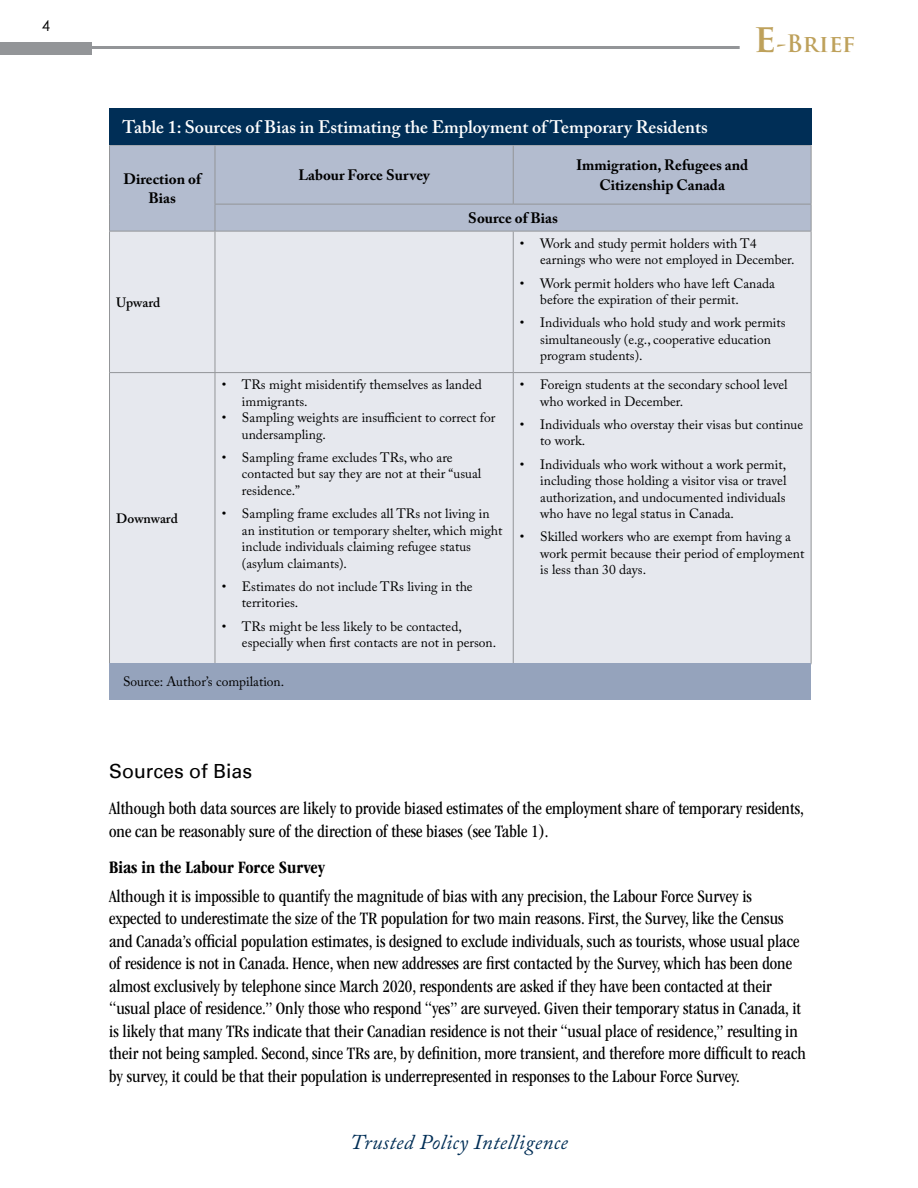
<style>
.page{position:relative;width:918px;height:1188px;background:#fff}
.page>*{position:absolute;margin:0;border:0;box-sizing:border-box;transform-origin:0 0}
.t1{font:700 23.4px "Trajan Pro";color:#bea15b}
.t2{font:italic 21px "Adobe Caslon Pro";letter-spacing:.02em;color:#002e56}
.t3{font:19.5px "Univers";color:#000}
.t4{font:condensed 18px/22.5px "ITC Garamond Std";color:#000}
.t5{font:600 18px "Adobe Caslon Pro";color:#fff}
.t6{font:700 condensed 18px "ITC Garamond Std";color:#000}
.t7{font:700 15px/19.5px "Adobe Caslon Pro";color:#000;text-align:center}
.t8{font:15px "Century Gothic";color:#000}
.t9{font:13.5px/16.5px "Adobe Caslon Pro";color:#000}
.t10{font:600 13.5px "Adobe Caslon Pro";color:#000}
.s1{font-size:38.7px}
</style>
<div class="page">
<div style="left:0;top:42px;width:92px;height:13px;background:#939598"></div>
<hr style="left:87px;top:46px;width:653px;height:3px;background:#939598">
<div style="left:110px;top:146px;width:701px;height:85px;background:#b3bccf"></div>
<div style="left:110px;top:232px;width:701px;height:431px;background:#e6e8ee"></div>
<hr style="left:109px;top:145px;width:106px;height:1px;background:#939598">
<hr style="left:109px;top:145px;width:1px;height:59px;background:#939598">
<hr style="left:215px;top:145px;width:298px;height:1px;background:#939598">
<hr style="left:215px;top:145px;width:1px;height:59px;background:#939598">
<hr style="left:513px;top:145px;width:299px;height:1px;background:#939598">
<hr style="left:513px;top:145px;width:1px;height:59px;background:#939598">
<hr style="left:811px;top:145px;width:1px;height:59px;background:#939598">
<svg style="left:109px;top:204px;width:1px;height:27px"></svg>
<hr style="left:215px;top:204px;width:298px;height:1px;background:#939598">
<svg style="left:215px;top:204px;width:1px;height:27px"></svg>
<hr style="left:513px;top:204px;width:299px;height:1px;background:#939598">
<svg style="left:811px;top:204px;width:1px;height:27px"></svg>
<hr style="left:109px;top:231px;width:106px;height:1px;background:#939598">
<hr style="left:109px;top:231px;width:1px;height:141px;background:#939598">
<hr style="left:215px;top:231px;width:298px;height:1px;background:#939598">
<hr style="left:215px;top:231px;width:1px;height:141px;background:#939598">
<hr style="left:513px;top:231px;width:299px;height:1px;background:#939598">
<hr style="left:513px;top:231px;width:1px;height:141px;background:#939598">
<hr style="left:811px;top:231px;width:1px;height:141px;background:#939598">
<hr style="left:109px;top:372px;width:106px;height:1px;background:#939598">
<hr style="left:109px;top:373px;width:1px;height:290px;background:#939598">
<hr style="left:215px;top:372px;width:298px;height:1px;background:#939598">
<hr style="left:215px;top:373px;width:1px;height:290px;background:#939598">
<hr style="left:513px;top:372px;width:299px;height:1px;background:#939598">
<hr style="left:513px;top:373px;width:1px;height:290px;background:#939598">
<hr style="left:811px;top:373px;width:1px;height:290px;background:#939598">
<hr style="left:109px;top:663px;width:106px;height:1px;background:#939598">
<div style="left:109px;top:108px;width:702px;height:37px;background:#002e56"></div>
<div style="left:110px;top:663px;width:702px;height:37px;background:#95a3bc"></div>
<p class="t8" style="left:42px;top:15px;width:10px">4</p>
<h3 class="t5" style="left:123px;top:116px;width:587px">Table 1: Sources of Bias in Estimating the Employment of Temporary Residents</h3>
<h1 class="t1" style="left:754px;top:29px;width:103px"><span class="s1">e</span>-Brief</h1>
<p class="t7" style="left:124px;top:169px;width:79px">Direction of<br>Bias</p>
<p class="t7" style="left:298px;top:165px;width:133px">Labour Force Survey</p>
<p class="t7" style="left:576px;top:155px;width:174px">Immigration, Refugees and<br>Citizenship Canada</p>
<p class="t7" style="left:468px;top:208px;width:91px">Source of Bias</p>
<p class="t10" style="left:116px;top:294px;width:46px">Upward</p>
<p class="t10" style="left:116px;top:511px;width:63px">Downward</p>
<p class="t9" style="left:242px;top:376px;width:241px;text-indent:-20px">• TRs might misidentify themselves as landed immigrants.</p>
<p class="t9" style="left:242px;top:409px;width:255px;text-indent:-20px">• Sampling weights are insufficient to correct for undersampling.</p>
<p class="t9" style="left:242px;top:449px;width:241px;text-indent:-20px">• Sampling frame excludes TRs, who are contacted but say they are not at their “usual residence.”</p>
<p class="t9" style="left:242px;top:505px;width:262px;text-indent:-20px">• Sampling frame excludes all TRs not living in an institution or temporary shelter, which might include individuals claiming refugee status (asylum claimants).</p>
<p class="t9" style="left:242px;top:578px;width:232px;text-indent:-20px">• Estimates do not include TRs living in the territories.</p>
<p class="t9" style="left:242px;top:618px;width:256px;text-indent:-20px">• TRs might be less likely to be contacted, especially when first contacts are not in person.</p>
<p class="t9" style="left:123px;top:673px;width:163px">Source: Author’s compilation.</p>
<p class="t9" style="left:540px;top:235px;width:256px;text-indent:-20px">• Work and study permit holders with T4 earnings who were not employed in December.</p>
<p class="t9" style="left:540px;top:275px;width:236px;text-indent:-20px">• Work permit holders who have left Canada before the expiration of their permit.</p>
<p class="t9" style="left:540px;top:314px;width:247px;text-indent:-20px">• Individuals who hold study and work permits simultaneously (e.g., cooperative education program students).</p>
<p class="t9" style="left:540px;top:376px;width:249px;text-indent:-20px">• Foreign students at the secondary school level who worked in December.</p>
<p class="t9" style="left:540px;top:416px;width:264px;text-indent:-20px">• Individuals who overstay their visas but continue to work.</p>
<p class="t9" style="left:540px;top:456px;width:248px;text-align:justify;text-indent:-20px">• Individuals who work without a work permit, including those holding a visitor visa or travel authorization, and undocumented individuals who have no legal status in Canada.</p>
<p class="t9" style="left:540px;top:529px;width:266px;text-indent:-20px">• Skilled workers who are exempt from having a work permit because their period of employment is less than 30 days.</p>
<h3 class="t3" style="left:109px;top:760px;width:145px">Sources of Bias</h3>
<h3 class="t4" style="left:109px;top:797px;width:696px">Although both data sources are likely to provide biased estimates of the employment share of temporary residents, one can be reasonably sure of the direction of these biases (see Table 1).</h3>
<h3 class="t6" style="left:109px;top:857px;width:217px">Bias in the Labour Force Survey</h3>
<p class="t4" style="left:109px;top:885px;width:698px">Although it is impossible to quantify the magnitude of bias with any precision, the Labour Force Survey is expected to underestimate the size of the TR population for two main reasons. First, the Survey, like the Census and Canada’s official population estimates, is designed to exclude individuals, such as tourists, whose usual place of residence is not in Canada. Hence, when new addresses are first contacted by the Survey, which has been done almost exclusively by telephone since March 2020, respondents are asked if they have been contacted at their “usual place of residence.” Only those who respond “yes” are surveyed. Given their temporary status in Canada, it is likely that many TRs indicate that their Canadian residence is not their “usual place of residence,” resulting in their not being sampled. Second, since TRs are, by definition, more transient, and therefore more difficult to reach by survey, it could be that their population is underrepresented in responses to the Labour Force Survey.</p>
<h2 class="t2" style="left:350px;top:1130px;width:219px">Trusted Policy Intelligence</h2>
</div>
